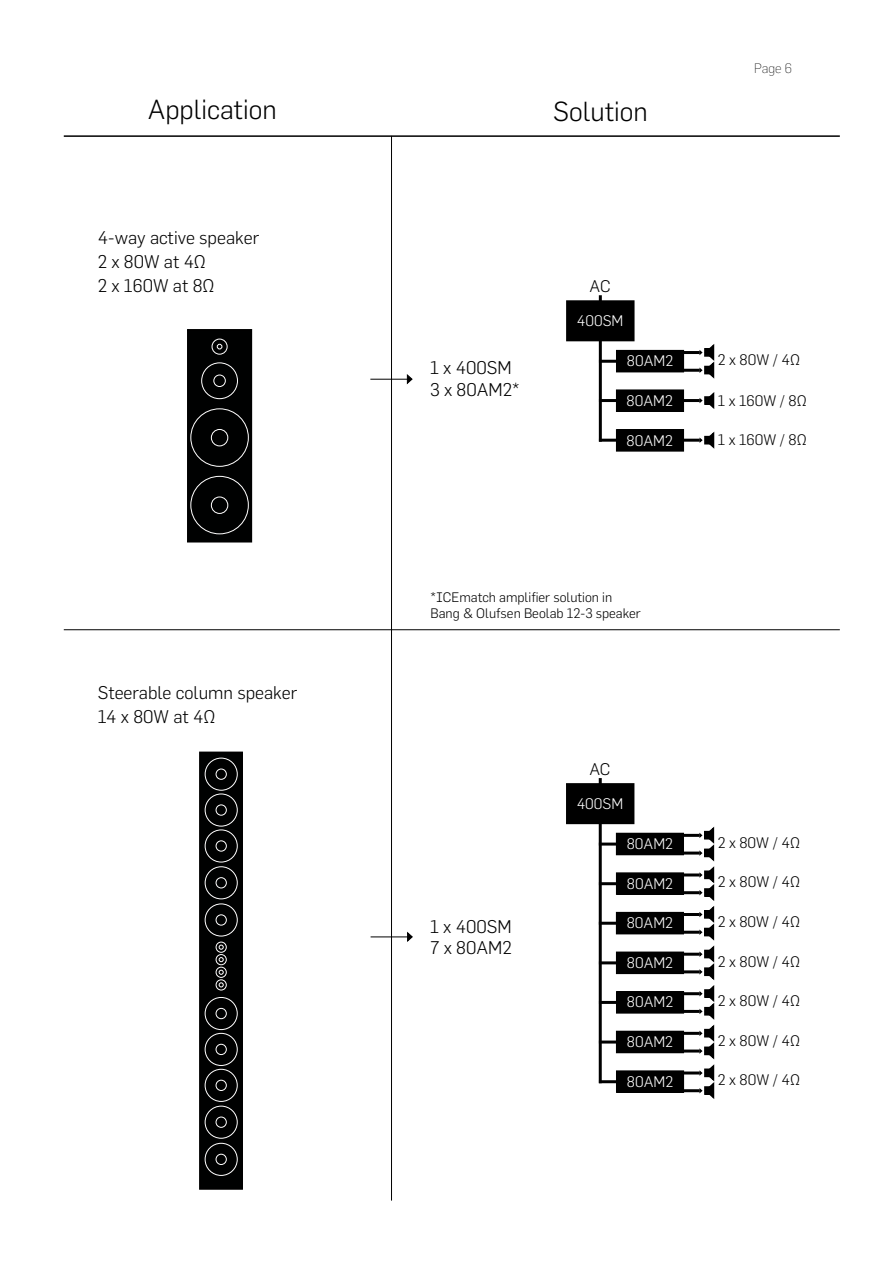
<style>
.page{position:relative;width:893px;height:1263px;background:#fff}
.page>*{position:absolute;margin:0;border:0;box-sizing:border-box;transform-origin:0 0}
.t1{font:300 27px "Flama";color:#000}
.t2{font:300 18px/24px "Flama";color:#000}
.t3{font:300 16.5px "Flama";color:#000}
.t4{font:300 15px "Flama";color:#000}
.t5{font:300 15px "Flama";color:#fff}
.t6{font:300 13.5px/16.2px "Flama";color:#000}
.t7{font:200 13.5px "Flama";color:#000}
</style>
<div class="page">
<hr style="left:391px;top:136px;width:1px;height:1064px;background:#000">
<hr style="left:64px;top:135px;width:776px;height:2px;background:#000">
<div style="left:200px;top:752px;width:42px;height:437px;background:#000101"></div>
<div style="left:199px;top:751px;width:44px;height:439px;border:2px solid #000"></div>
<div style="left:205px;top:758px;width:32px;height:32px;border:1px solid #fff;border-radius:50%"></div>
<div style="left:216px;top:769px;width:11px;height:10px;border:1px solid #fff;border-radius:50%"></div>
<div style="left:205px;top:794px;width:32px;height:32px;border:1px solid #fff;border-radius:50%"></div>
<div style="left:216px;top:805px;width:11px;height:10px;border:1px solid #fff;border-radius:50%"></div>
<div style="left:205px;top:830px;width:32px;height:32px;border:1px solid #fff;border-radius:50%"></div>
<div style="left:216px;top:841px;width:11px;height:10px;border:1px solid #fff;border-radius:50%"></div>
<div style="left:205px;top:866px;width:32px;height:33px;border:1px solid #fff;border-radius:50%"></div>
<div style="left:216px;top:877px;width:11px;height:11px;border:1px solid #fff;border-radius:50%"></div>
<div style="left:205px;top:904px;width:32px;height:32px;border:1px solid #fff;border-radius:50%"></div>
<div style="left:216px;top:915px;width:11px;height:10px;border:1px solid #fff;border-radius:50%"></div>
<div style="left:216px;top:942px;width:10px;height:10px;border:1px solid #fff;border-radius:50%"></div>
<svg style="left:219px;top:945px;width:4px;height:4px"></svg>
<div style="left:216px;top:954px;width:10px;height:11px;border:1px solid #fff;border-radius:50%"></div>
<svg style="left:219px;top:957px;width:4px;height:5px"></svg>
<div style="left:216px;top:967px;width:10px;height:10px;border:1px solid #fff;border-radius:50%"></div>
<svg style="left:219px;top:970px;width:4px;height:4px"></svg>
<div style="left:216px;top:980px;width:10px;height:10px;border:1px solid #fff;border-radius:50%"></div>
<svg style="left:219px;top:983px;width:4px;height:4px"></svg>
<div style="left:205px;top:997px;width:32px;height:33px;border:1px solid #fff;border-radius:50%"></div>
<div style="left:216px;top:1008px;width:11px;height:11px;border:1px solid #fff;border-radius:50%"></div>
<div style="left:205px;top:1033px;width:32px;height:33px;border:1px solid #fff;border-radius:50%"></div>
<div style="left:216px;top:1044px;width:11px;height:11px;border:1px solid #fff;border-radius:50%"></div>
<div style="left:205px;top:1069px;width:32px;height:32px;border:1px solid #fff;border-radius:50%"></div>
<div style="left:216px;top:1080px;width:11px;height:11px;border:1px solid #fff;border-radius:50%"></div>
<div style="left:205px;top:1106px;width:32px;height:32px;border:1px solid #fff;border-radius:50%"></div>
<div style="left:216px;top:1117px;width:11px;height:10px;border:1px solid #fff;border-radius:50%"></div>
<div style="left:205px;top:1143px;width:32px;height:32px;border:1px solid #fff;border-radius:50%"></div>
<div style="left:216px;top:1154px;width:11px;height:11px;border:1px solid #fff;border-radius:50%"></div>
<div style="left:188px;top:330px;width:63px;height:212px;background:#000101"></div>
<div style="left:187px;top:329px;width:65px;height:213px;border:2px solid #000"></div>
<div style="left:191px;top:409px;width:58px;height:57px;border:1px solid #fff;border-radius:50%"></div>
<div style="left:211px;top:429px;width:17px;height:17px;border:1px solid #fff;border-radius:50%"></div>
<div style="left:201px;top:363px;width:37px;height:36px;border:1px solid #fff;border-radius:50%"></div>
<div style="left:214px;top:375px;width:12px;height:12px;border:1px solid #fff;border-radius:50%"></div>
<div style="left:212px;top:339px;width:15px;height:15px;border:1px solid #fff;border-radius:50%"></div>
<svg style="left:217px;top:344px;width:5px;height:5px"></svg>
<div style="left:191px;top:476px;width:58px;height:58px;border:1px solid #fff;border-radius:50%"></div>
<div style="left:211px;top:497px;width:17px;height:17px;border:1px solid #fff;border-radius:50%"></div>
<hr style="left:64px;top:629px;width:776px;height:1px;background:#000">
<div style="left:617px;top:833px;width:66px;height:21px;background:#000"></div>
<div style="left:616px;top:833px;width:68px;height:22px;border:2px solid #000"></div>
<hr style="left:682px;top:834px;width:18px;height:3px;background:#000">
<hr style="left:599px;top:842px;width:20px;height:3px;background:#000">
<hr style="left:682px;top:851px;width:18px;height:3px;background:#000">
<hr style="left:599px;top:778px;width:3px;height:305px;background:#000">
<div style="left:567px;top:784px;width:67px;height:39px;background:#000"></div>
<div style="left:566px;top:783px;width:68px;height:41px;border:2px solid #000"></div>
<div style="left:617px;top:873px;width:66px;height:21px;background:#000"></div>
<div style="left:616px;top:872px;width:68px;height:23px;border:2px solid #000"></div>
<hr style="left:682px;top:873px;width:18px;height:3px;background:#000">
<hr style="left:599px;top:882px;width:20px;height:3px;background:#000">
<hr style="left:682px;top:891px;width:18px;height:3px;background:#000">
<div style="left:617px;top:913px;width:66px;height:21px;background:#000"></div>
<div style="left:616px;top:912px;width:68px;height:22px;border:2px solid #000"></div>
<hr style="left:682px;top:913px;width:18px;height:3px;background:#000">
<hr style="left:599px;top:922px;width:20px;height:3px;background:#000">
<hr style="left:682px;top:931px;width:18px;height:3px;background:#000">
<div style="left:617px;top:952px;width:66px;height:21px;background:#000"></div>
<div style="left:616px;top:951px;width:68px;height:23px;border:2px solid #000"></div>
<hr style="left:682px;top:953px;width:18px;height:3px;background:#000">
<hr style="left:599px;top:961px;width:20px;height:3px;background:#000">
<hr style="left:682px;top:970px;width:18px;height:3px;background:#000">
<div style="left:617px;top:992px;width:66px;height:21px;background:#000"></div>
<div style="left:616px;top:991px;width:68px;height:22px;border:2px solid #000"></div>
<hr style="left:682px;top:992px;width:18px;height:3px;background:#000">
<hr style="left:599px;top:1001px;width:20px;height:3px;background:#000">
<hr style="left:682px;top:1010px;width:18px;height:3px;background:#000">
<div style="left:617px;top:1031px;width:66px;height:21px;background:#000"></div>
<div style="left:616px;top:1031px;width:68px;height:22px;border:2px solid #000"></div>
<hr style="left:682px;top:1032px;width:18px;height:3px;background:#000">
<hr style="left:599px;top:1040px;width:20px;height:3px;background:#000">
<hr style="left:682px;top:1049px;width:18px;height:3px;background:#000">
<div style="left:617px;top:1071px;width:66px;height:21px;background:#000"></div>
<div style="left:616px;top:1070px;width:68px;height:23px;border:2px solid #000"></div>
<hr style="left:682px;top:1071px;width:18px;height:3px;background:#000">
<hr style="left:599px;top:1080px;width:20px;height:3px;background:#000">
<hr style="left:682px;top:1089px;width:18px;height:3px;background:#000">
<svg style="left:699px;top:826px;width:16px;height:273px"></svg>
<div style="left:617px;top:351px;width:66px;height:21px;background:#000"></div>
<div style="left:616px;top:350px;width:68px;height:22px;border:2px solid #000"></div>
<hr style="left:682px;top:351px;width:18px;height:3px;background:#000">
<hr style="left:599px;top:360px;width:20px;height:3px;background:#000">
<hr style="left:682px;top:369px;width:18px;height:3px;background:#000">
<svg style="left:699px;top:344px;width:16px;height:35px"></svg>
<hr style="left:599px;top:295px;width:3px;height:147px;background:#000">
<div style="left:567px;top:301px;width:67px;height:40px;background:#000"></div>
<div style="left:566px;top:300px;width:68px;height:41px;border:2px solid #000"></div>
<hr style="left:599px;top:399px;width:101px;height:3px;background:#000">
<div style="left:617px;top:390px;width:66px;height:21px;background:#000"></div>
<div style="left:616px;top:389px;width:68px;height:23px;border:2px solid #000"></div>
<svg style="left:699px;top:392px;width:16px;height:17px"></svg>
<hr style="left:599px;top:439px;width:101px;height:3px;background:#000">
<div style="left:617px;top:430px;width:66px;height:21px;background:#000"></div>
<div style="left:616px;top:429px;width:68px;height:23px;border:2px solid #000"></div>
<svg style="left:699px;top:431px;width:16px;height:18px"></svg>
<hr style="left:370px;top:379px;width:40px;height:1px;background:#000">
<svg style="left:407px;top:374px;width:6px;height:11px"></svg>
<hr style="left:371px;top:936px;width:39px;height:1px;background:#000">
<svg style="left:407px;top:931px;width:6px;height:11px"></svg>
<h1 class="t1" style="left:148px;top:94px;width:130px">Application</h1>
<h1 class="t1" style="left:553px;top:95px;width:96px">Solution</h1>
<p class="t2" style="left:98px;top:225px;width:163px">4-way active speaker<br>2 x 80W at 4Ω<br>2 x 160W at 8Ω</p>
<p class="t3" style="left:590px;top:276px;width:22px">AC</p>
<p class="t5" style="left:577px;top:312px;width:48px">400SM</p>
<p class="t7" style="left:754px;top:60px;width:39px">Page 6</p>
<p class="t2" style="left:430px;top:356px;width:91px;line-height:21.6px">1 x 400SM<br>3 x 80AM2*</p>
<p class="t5" style="left:627px;top:352px;width:48px">80AM2</p>
<p class="t4" style="left:718px;top:351px;width:84px">2 x 80W / 4Ω</p>
<p class="t5" style="left:627px;top:392px;width:48px">80AM2</p>
<p class="t4" style="left:718px;top:392px;width:90px">1 x 160W / 8Ω</p>
<p class="t5" style="left:627px;top:432px;width:48px">80AM2</p>
<p class="t4" style="left:718px;top:431px;width:90px">1 x 160W / 8Ω</p>
<p class="t2" style="left:98px;top:680px;width:201px">Steerable column speaker<br>14 x 80W at 4Ω</p>
<p class="t6" style="left:431px;top:589px;width:212px">*ICEmatch amplifier solution in<br>Bang &amp; Olufsen Beolab 12-3 speaker</p>
<p class="t3" style="left:589px;top:759px;width:22px">AC</p>
<p class="t5" style="left:577px;top:795px;width:48px">400SM</p>
<p class="t2" style="left:430px;top:915px;width:83px;line-height:21.6px">1 x 400SM<br>7 x 80AM2</p>
<p class="t5" style="left:627px;top:835px;width:48px">80AM2</p>
<p class="t4" style="left:718px;top:834px;width:84px">2 x 80W / 4Ω</p>
<p class="t5" style="left:627px;top:875px;width:48px">80AM2</p>
<p class="t4" style="left:718px;top:873px;width:84px">2 x 80W / 4Ω</p>
<p class="t5" style="left:627px;top:914px;width:48px">80AM2</p>
<p class="t4" style="left:718px;top:913px;width:84px">2 x 80W / 4Ω</p>
<p class="t5" style="left:627px;top:954px;width:48px">80AM2</p>
<p class="t4" style="left:718px;top:952px;width:84px">2 x 80W / 4Ω</p>
<p class="t5" style="left:627px;top:993px;width:48px">80AM2</p>
<p class="t4" style="left:718px;top:992px;width:84px">2 x 80W / 4Ω</p>
<p class="t5" style="left:627px;top:1033px;width:48px">80AM2</p>
<p class="t4" style="left:718px;top:1032px;width:84px">2 x 80W / 4Ω</p>
<p class="t5" style="left:627px;top:1073px;width:48px">80AM2</p>
<p class="t4" style="left:718px;top:1071px;width:84px">2 x 80W / 4Ω</p>
</div>
